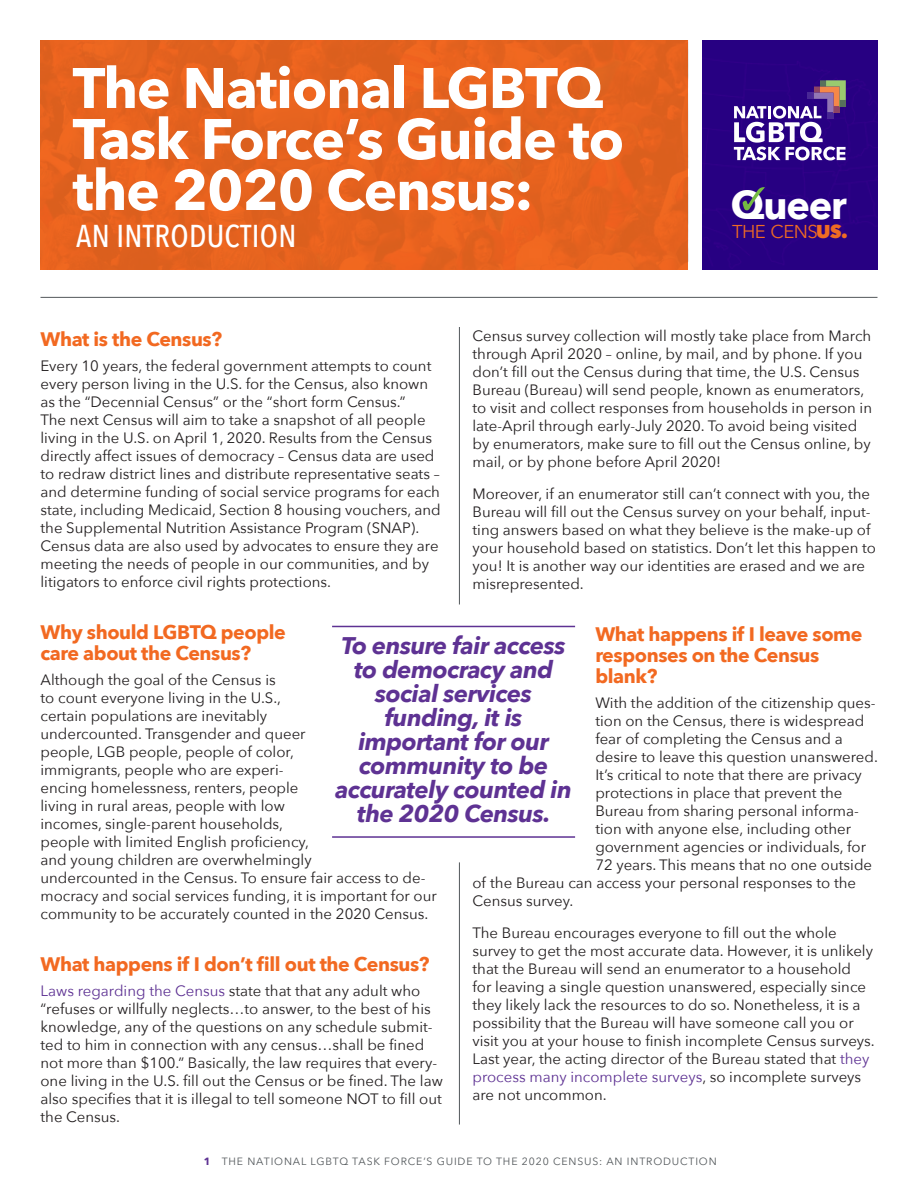
<style>
.page{position:relative;width:918px;height:1188px;background:#fff}
.page>*{position:absolute;margin:0;border:0;box-sizing:border-box;transform-origin:0 0}
.t1{font:700 56.55px/51px "Avenir Next";letter-spacing:-.02em;color:#fff}
.t2{font:700 39.45px "Avenir Next";letter-spacing:-.03em;color:#fff}
.t3{font:500 31.5px "Avenir Next Condensed";letter-spacing:.01em;color:#fff}
.t4{font:italic 700 24px/24px "Avenir Next";letter-spacing:-.02em;color:#5e3293;text-align:center}
.t5{font:700 19.5px/21px "Avenir Next";letter-spacing:-.02em;color:#f26921}
.t6{font:18.6px "Avenir Next";letter-spacing:-.03em;color:#ef6b23}
.t7{font:15px/18px "Avenir Next";color:#221e1f}
.t8{font:10.5px "Avenir Next";letter-spacing:.08em;color:#53585b}
.s1{font-weight:800}
.s2{color:#5e3293}
.s3{font-weight:700;color:#5e3293}
</style>
<div class="page">
<div style="left:41px;top:40px;width:647px;height:230px;background:#e5621e"></div>
<hr style="left:41px;top:297px;width:837px;height:1px;background:#53585b">
<div style="left:702px;top:40px;width:176px;height:230px;background:#270082"></div>
<svg style="left:734px;top:80px;width:112px;height:80px"></svg>
<hr style="left:332px;top:626px;width:243px;height:1px;background:#5e3293">
<hr style="left:332px;top:836px;width:243px;height:2px;background:#5e3293">
<hr style="left:459px;top:327px;width:1px;height:277px;background:#53585b">
<hr style="left:459px;top:862px;width:1px;height:263px;background:#53585b">
<svg style="left:743px;top:187px;width:22px;height:23px"></svg>
<h1 class="t1" style="left:73px;top:67px;width:553px">The National LGBTQ<br>Task Force’s Guide to the 2020 Census:</h1>
<h3 class="t3" style="left:76px;top:218px;width:222px">AN INTRODUCTION</h3>
<h2 class="t2" style="left:731px;top:189px;width:118px">Queer</h2>
<p class="t6" style="left:732px;top:224px;width:117px">THE CENS<span class="s1">US.</span></p>
<p class="t7" style="left:472px;top:328px;width:401px">Census survey collection will mostly take place from March through April 2020 – online, by mail, and by phone. If you don’t fill out the Census during that time, the U.S. Census Bureau (Bureau) will send people, known as enumerators, to visit and collect responses from households in person in late-April through early-July 2020. To avoid being visited by enumerators, make sure to fill out the Census online, by mail, or by phone before April 2020!</p>
<p class="t7" style="left:472px;top:486px;width:405px">Moreover, if an enumerator still can’t connect with you, the Bureau will fill out the Census survey on your behalf, input&shy;ting answers based on what they believe is the make-up of your household based on statistics. Don’t let this happen to you! It is another way our identities are erased and we are misrepresented.</p>
<h3 class="t5" style="left:595px;top:626px;width:269px">What happens if I leave some responses on the Census blank?</h3>
<p class="t7" style="left:595px;top:695px;width:282px">With the addition of the citizenship ques-</p>
<p class="t7" style="left:595px;top:713px;width:270px">tion on the Census, there is widespread</p>
<p class="t7" style="left:595px;top:731px;width:249px">fear of completing the Census and a</p>
<p class="t7" style="left:595px;top:749px;width:284px">desire to leave this question unanswered.</p>
<p class="t7" style="left:595px;top:767px;width:268px">It’s critical to note that there are privacy</p>
<p class="t7" style="left:595px;top:785px;width:249px">protections in place that prevent the</p>
<p class="t7" style="left:595px;top:803px;width:265px">Bureau from sharing personal informa-</p>
<p class="t7" style="left:595px;top:821px;width:257px">tion with anyone else, including other</p>
<p class="t7" style="left:595px;top:839px;width:272px">government agencies or individuals, for</p>
<p class="t7" style="left:595px;top:857px;width:278px">72 years. This means that no one outside</p>
<p class="t7" style="left:472px;top:875px;width:385px">of the Bureau can access your personal responses to the</p>
<p class="t7" style="left:472px;top:893px;width:103px">Census survey.</p>
<p class="t7" style="left:472px;top:923px;width:404px">The Bureau encourages everyone to fill out the whole survey to get the most accurate data. However, it is unlikely that the Bureau will send an enumerator to a household<br>for leaving a single question unanswered, especially since they likely lack the resources to do so. Nonetheless, it is a possibility that the Bureau will have someone call you or visit you at your house to finish incomplete Census surveys.<br>Last year, the acting director of the Bureau stated that <span class="s2">they process many incomplete surveys</span>, so incomplete surveys are not uncommon.</p>
<h3 class="t5" style="left:40px;top:330px;width:183px">What is the Census?</h3>
<p class="t7" style="left:40px;top:358px;width:402px">Every 10 years, the federal government attempts to count every person living in the U.S. for the Census, also known as the “Decennial Census” or the “short form Census.”<br>The next Census will aim to take a snapshot of all people living in the U.S. on April 1, 2020. Results from the Census directly affect issues of democracy – Census data are used to redraw district lines and distribute representative seats – and determine funding of social service programs for each state, including Medicaid, Section 8 housing vouchers, and the Supplemental Nutrition Assistance Program (SNAP).<br>Census data are also used by advocates to ensure they are meeting the needs of people in our communities, and by litigators to enforce civil rights protections.</p>
<h3 class="t5" style="left:40px;top:624px;width:247px">Why should LGBTQ people care about the Census?</h3>
<p class="t7" style="left:40px;top:672px;width:398px">Although the goal of the Census is<br>to count everyone living in the U.S.,<br>certain populations are inevitably<br>undercounted. Transgender and queer<br>people, LGB people, people of color,<br>immigrants, people who are experi-<br>encing homelessness, renters, people<br>living in rural areas, people with low<br>incomes, single-parent households,<br>people with limited English proficiency,<br>and young children are overwhelmingly<br>undercounted in the Census. To ensure fair access to de&shy;mocracy and social services funding, it is important for our community to be accurately counted in the 2020 Census.</p>
<h3 class="t5" style="left:40px;top:954px;width:391px">What happens if I don’t fill out the Census?</h3>
<p class="t7" style="left:40px;top:983px;width:404px"><span class="s2">Laws regarding the Census</span> state that that any adult who “refuses or willfully neglects…to answer, to the best of his knowledge, any of the questions on any schedule submit&shy;ted to him in connection with any census…shall be fined not more than $100.” Basically, the law requires that every&shy;one living in the U.S. fill out the Census or be fined. The law also specifies that it is illegal to tell someone NOT to fill out the Census.</p>
<h3 class="t4" style="left:335px;top:636px;width:238px">To ensure fair access to democracy and social services funding, it is important for our community to be accurately counted in the 2020 Census.</h3>
<p class="t8" style="left:204px;top:1152px;width:514px"><span class="s3">1</span> THE NATIONAL LGBTQ TASK FORCE’S GUIDE TO THE 2020 CENSUS: AN INTRODUCTION</p>
</div>
